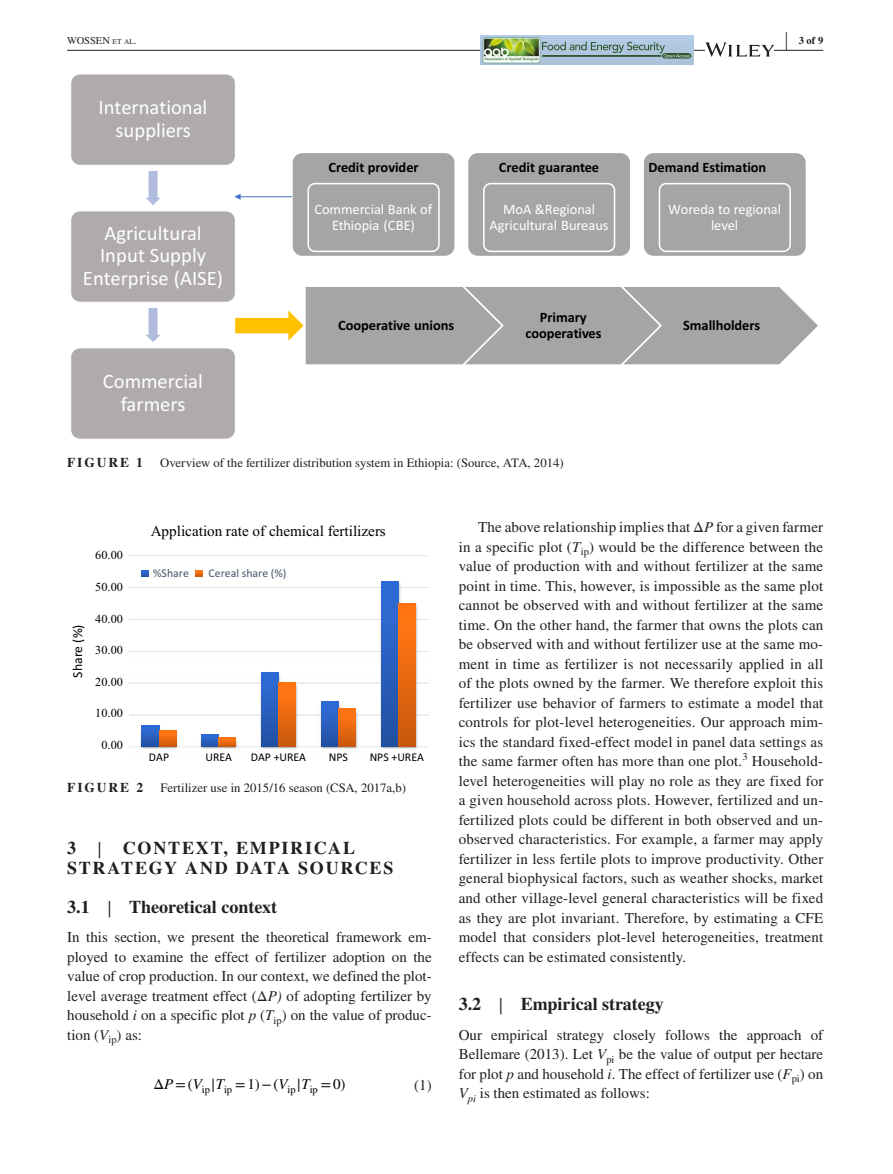
<style>
.page{position:relative;width:893px;height:1174px;background:#fff}
.page>*{position:absolute;margin:0;border:0;box-sizing:border-box;transform-origin:0 0}
.t1{font:700 25.95px "STIX";color:#231f20;scale:.36 1}
.t2{font:20.55px/22.8px "Calibri";color:#fff;text-align:center}
.t3{font:700 18px "STIX";color:#231f20}
.t4{font:700 18px/19.5px "STIX";letter-spacing:.1em;color:#231f20}
.t5{font:15.15px "Times New Roman";color:#000}
.t6{font:15px/19.5px "STIX";color:#231f20;text-align:justify}
.t7{font:15px "STIX Math";color:#000}
.t8{font:700 14.4px/16.2px "Calibri";letter-spacing:-.005em;color:#000;text-align:center}
.t9{font:14.4px/16.2px "Calibri";letter-spacing:-.005em;color:#fff;text-align:center}
.t10{font:13.8px "Calibri";color:#000}
.t11{font:700 13.5px "STIX";letter-spacing:.14em;color:#231f20}
.t12{font:12.75px "STIX";color:#231f20}
.t13{font:12.3px "Times New Roman";color:#000}
.t14{font:11.85px "Calibri";color:#000}
.t15{font:11.85px "Calibri";color:#44546a}
.t16{font:10.5px "STIX General";color:#000}
.t17{font:10.5px "STIX";color:#231f20}
.t18{font:700 10.5px "STIX";color:#231f20}
.t19{font:10.5px "STIX";color:#231f20}
.s1{font-size:7.35px}
.s2{font-weight:400;font-size:23.7px}
.s3{font-style:italic}
.s4{font-family:"STIX General";font-style:italic}
.s5{font-family:"STIX General"}
</style>
<div class="page">
<hr style="left:67px;top:50px;width:756px;height:1px;background:#231f20">
<img style="left:481px;top:35px;width:212px;height:30px">
<svg style="left:542px;top:41px;width:149px;height:18px;background:#90abb3"></svg>
<svg style="left:705px;top:42px;width:69px;height:15px"></svg>
<div style="left:71px;top:74px;width:164px;height:91px;background:#afabab;border-radius:9px"></div>
<div style="left:70px;top:73px;width:166px;height:93px;border:1px solid #fff;border-radius:9px"></div>
<svg style="left:146px;top:171px;width:14px;height:34px"></svg>
<div style="left:71px;top:211px;width:164px;height:91px;background:#afabab;border-radius:9px"></div>
<div style="left:70px;top:210px;width:166px;height:93px;border:1px solid #fff;border-radius:9px"></div>
<svg style="left:146px;top:308px;width:14px;height:34px"></svg>
<div style="left:71px;top:348px;width:164px;height:91px;background:#afabab;border-radius:9px"></div>
<div style="left:70px;top:347px;width:166px;height:93px;border:1px solid #fff;border-radius:9px"></div>
<svg style="left:233px;top:284px;width:585px;height:83px"></svg>
<div style="left:292px;top:152px;width:163px;height:104px;background:#a5a5a5;border-radius:10px"></div>
<div style="left:291px;top:152px;width:165px;height:105px;border:2px solid #fff;border-radius:10px"></div>
<div style="left:307px;top:183px;width:133px;height:69px;border:2px solid #fff;border-radius:7px"></div>
<div style="left:467px;top:152px;width:164px;height:104px;background:#a5a5a5;border-radius:10px"></div>
<div style="left:467px;top:152px;width:165px;height:105px;border:2px solid #fff;border-radius:10px"></div>
<div style="left:483px;top:183px;width:132px;height:69px;border:2px solid #fff;border-radius:7px"></div>
<div style="left:643px;top:152px;width:163px;height:104px;background:#a5a5a5;border-radius:10px"></div>
<div style="left:642px;top:152px;width:165px;height:105px;border:2px solid #fff;border-radius:10px"></div>
<div style="left:659px;top:183px;width:132px;height:69px;border:2px solid #fff;border-radius:7px"></div>
<hr style="left:240px;top:196px;width:52px;height:1px;background:#4472c4">
<svg style="left:234px;top:194px;width:7px;height:6px"></svg>
<img style="left:129px;top:570px;width:299px;height:179px">
<svg style="left:142px;top:725px;width:17px;height:21px"></svg>
<svg style="left:202px;top:735px;width:17px;height:11px"></svg>
<div style="left:261px;top:672px;width:18px;height:74px;background:linear-gradient(to bottom,#306dda,#2351a2)"></div>
<div style="left:321px;top:701px;width:17px;height:45px;background:linear-gradient(to bottom,#316eda,#2251a2)"></div>
<div style="left:381px;top:581px;width:17px;height:165px;background:linear-gradient(to bottom,#306dd9,#2251a1)"></div>
<svg style="left:159px;top:731px;width:17px;height:15px"></svg>
<svg style="left:219px;top:738px;width:17px;height:8px"></svg>
<div style="left:279px;top:682px;width:17px;height:64px;background:linear-gradient(to bottom,#ff7914,#ca5a0d)"></div>
<svg style="left:338px;top:709px;width:17px;height:37px"></svg>
<div style="left:398px;top:603px;width:17px;height:143px;background:linear-gradient(to bottom,#ff7814,#c8590d)"></div>
<svg style="left:142px;top:570px;width:6px;height:6px"></svg>
<svg style="left:196px;top:570px;width:6px;height:6px"></svg>
<h1 class="t1" style="left:785px;top:26px;width:7px">|</h1>
<p class="t17" style="left:67px;top:33px;width:71px">WOSSEN <span class="s1">et al</span>.</p>
<p class="t18" style="left:799px;top:34px;width:26px">3 of 9</p>
<h2 class="t2" style="left:99px;top:96px;width:110px">International suppliers</h2>
<h2 class="t2" style="left:83px;top:221px;width:142px">Agricultural<br>Input Supply<br>Enterprise (AISE)</h2>
<h2 class="t2" style="left:103px;top:370px;width:101px">Commercial farmers</h2>
<p class="t8" style="left:328px;top:159px;width:92px">Credit provider</p>
<p class="t9" style="left:314px;top:201px;width:119px">Commercial Bank of<br>Ethiopia (CBE)</p>
<p class="t8" style="left:499px;top:159px;width:102px">Credit guarantee</p>
<p class="t9" style="left:489px;top:201px;width:121px">MoA &amp;Regional<br>Agricultural Bureaus</p>
<p class="t8" style="left:648px;top:159px;width:119px">Demand Estimation</p>
<p class="t9" style="left:668px;top:201px;width:114px">Woreda to regional level</p>
<p class="t8" style="left:338px;top:317px;width:118px">Cooperative unions</p>
<p class="t8" style="left:525px;top:309px;width:78px">Primary cooperatives</p>
<p class="t8" style="left:683px;top:317px;width:79px">Smallholders</p>
<p class="t11" style="left:67px;top:454px;width:77px">FIGURE 1</p>
<p class="t12" style="left:160px;top:454px;width:405px">Overview of the fertilizer distribution system in Ethiopia: (Source, ATA, 2014)</p>
<p class="t10" style="left:69px;top:677px;width:55px;rotate:-90deg">Share (%)</p>
<p class="t13" style="left:95px;top:547px;width:29px">60.00</p>
<p class="t13" style="left:95px;top:578px;width:29px">50.00</p>
<p class="t13" style="left:95px;top:610px;width:29px">40.00</p>
<p class="t13" style="left:95px;top:642px;width:29px">30.00</p>
<p class="t13" style="left:95px;top:673px;width:29px">20.00</p>
<p class="t13" style="left:95px;top:705px;width:29px">10.00</p>
<p class="t13" style="left:101px;top:736px;width:23px">0.00</p>
<p class="t5" style="left:151px;top:521px;width:236px">Application rate of chemical fertilizers</p>
<p class="t15" style="left:153px;top:565px;width:37px">%Share</p>
<p class="t15" style="left:209px;top:565px;width:79px">Cereal share (%)</p>
<p class="t14" style="left:149px;top:750px;width:22px">DAP</p>
<p class="t14" style="left:206px;top:750px;width:28px">UREA</p>
<p class="t14" style="left:251px;top:750px;width:57px">DAP +UREA</p>
<p class="t14" style="left:329px;top:750px;width:21px">NPS</p>
<p class="t14" style="left:370px;top:750px;width:56px">NPS +UREA</p>
<p class="t11" style="left:67px;top:779px;width:77px">FIGURE 2</p>
<p class="t12" style="left:160px;top:779px;width:247px">Fertilizer use in 2015/16 season (CSA, 2017a,b)</p>
<p class="t4" style="left:67px;top:838px;width:328px">3 <span class="s2">|</span> CONTEXT, EMPIRICAL<br>STRATEGY AND DATA SOURCES</p>
<p class="t3" style="left:67px;top:896px;width:212px">3.1 <span class="s2">|</span> Theoretical context</p>
<p class="t6" style="left:67px;top:928px;width:366px">In this section, we present the theoretical framework em&shy;ployed to examine the effect of fertilizer adoption on the value of crop production. In our context, we defined the plot&shy;level average treatment effect (Δ<span class="s3">P)</span> of adopting fertilizer by household <span class="s3">i</span> on a specific plot <span class="s3">p</span> (<span class="s3">T</span><sub>ip</sub>) on the value of produc&shy;tion (<span class="s3">V</span><sub>ip</sub>) as:</p>
<p class="t16" style="left:202px;top:1085px;width:145px">ip<sup>|</sup><sup>T</sup>ip <sup>=</sup><sup>1)</sup><sup>−</sup><sup>(</sup><sup>V</sup>ip<sup>|</sup><sup>T</sup>ip <sup>=</sup><sup>0)</sup></p>
<p class="t7" style="left:153px;top:1075px;width:50px">Δ<span class="s4">P</span>=<span class="s5">(</span><span class="s4">V</span></p>
<p class="t6" style="left:414px;top:1076px;width:19px">(1)</p>
<p class="t6" style="left:459px;top:518px;width:366px;text-indent:20px">The above relationship implies that Δ<span class="s3">P</span> for a given farmer in a specific plot (<span class="s3">T</span><sub>ip</sub>) would be the difference between the value of production with and without fertilizer at the same point in time. This, however, is impossible as the same plot cannot be observed with and without fertilizer at the same time. On the other hand, the farmer that owns the plots can be observed with and without fertilizer use at the same mo&shy;ment in time as fertilizer is not necessarily applied in all of the plots owned by the farmer. We therefore exploit this fertilizer use behavior of farmers to estimate a model that controls for plot-level heterogeneities. Our approach mim&shy;ics the standard fixed-effect model in panel data settings as the same farmer often has more than one plot.</p>
<p class="t19" style="left:742px;top:749px;width:7px">3</p>
<p class="t6" style="left:459px;top:752px;width:366px;text-indent:293px">Household&shy;level heterogeneities will play no role as they are fixed for a given household across plots. However, fertilized and un&shy;fertilized plots could be different in both observed and un&shy;observed characteristics. For example, a farmer may apply fertilizer in less fertile plots to improve productivity. Other general biophysical factors, such as weather shocks, market and other village-level general characteristics will be fixed as they are plot invariant. Therefore, by estimating a CFE model that considers plot-level heterogeneities, treatment effects can be estimated consistently.</p>
<p class="t3" style="left:459px;top:993px;width:207px">3.2 <span class="s2">|</span> Empirical strategy</p>
<p class="t6" style="left:459px;top:1025px;width:366px">Our empirical strategy closely follows the approach of Bellemare (2013). Let <span class="s3">V</span><sub>pi</sub> be the value of output per hectare for plot <span class="s3">p</span> and household <span class="s3">i</span>. The effect of fertilizer use (<span class="s3">F</span><sub>pi</sub>) on <span class="s3">V</span><sub>pi</sub> is then estimated as follows:</p>
</div>
